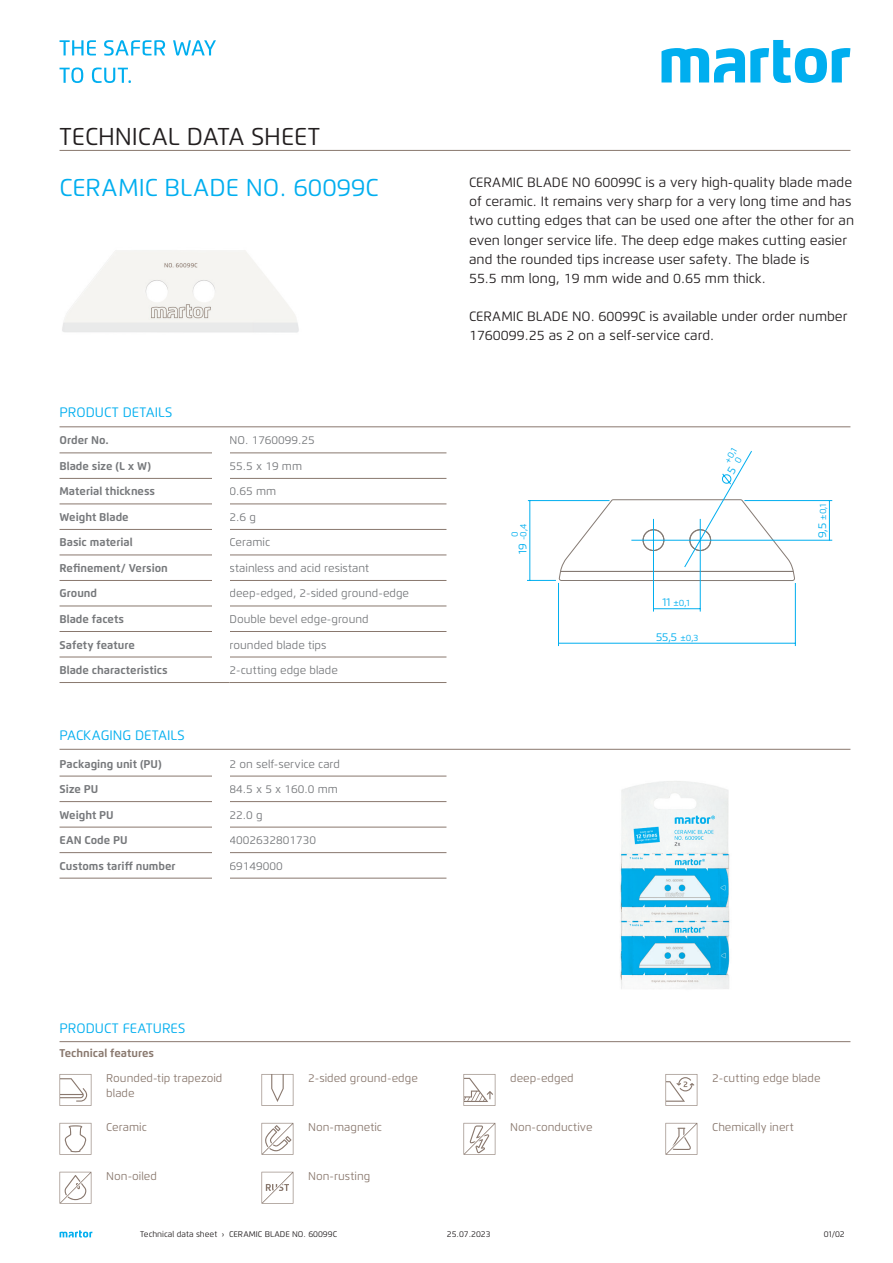
<style>
.page{position:relative;width:893px;height:1263px;background:#fff}
.page>*{position:absolute;margin:0;border:0;box-sizing:border-box;transform-origin:0 0}
.t1{font:24.3px "Flexo";color:#00aeef}
.t2{font:24.3px "Flexo";color:#231f20}
.t3{font:13.65px "Flexo";color:#00aeef}
.t4{font:13.5px/19.2px "Flexo";color:#231f20}
.t5{font:11.25px "Flexo";color:#76787b}
.t6{font:700 11.25px "Flexo";color:#76787b}
.t7{font:11.25px/14.9px "Flexo";color:#89786e}
.t8{font:700 11.25px "Flexo";color:#89786e}
.t9{font:11.25px "Flexo";color:#00aeef}
.t10{font:9px/8.9px "Flexo";color:#00aeef;text-align:center}
.t11{font:8.25px "Flexo";color:#231f20}
.s1{font-size:11.25px}
.s2{font-size:9px}
</style>
<div class="page">
<img style="left:62px;top:250px;width:237px;height:83px">
<svg style="left:558px;top:451px;width:238px;height:195px"></svg>
<svg style="left:527px;top:499px;width:268px;height:82px"></svg>
<hr style="left:529px;top:500px;width:1px;height:81px;background:#00aeef">
<hr style="left:744px;top:500px;width:88px;height:1px;background:#00aeef">
<hr style="left:631px;top:540px;width:201px;height:1px;background:#00aeef">
<hr style="left:829px;top:500px;width:1px;height:40px;background:#00aeef">
<img style="left:620px;top:781px;width:110px;height:208px">
<svg style="left:60px;top:1230px;width:32px;height:7px"></svg>
<hr style="left:60px;top:426px;width:790px;height:1px;background:#89786e">
<hr style="left:60px;top:150px;width:790px;height:1px;background:#89786e">
<svg style="left:661px;top:40px;width:189px;height:43px"></svg>
<svg style="left:60px;top:40px;width:36px;height:15px"></svg>
<svg style="left:104px;top:40px;width:61px;height:16px"></svg>
<svg style="left:173px;top:40px;width:43px;height:16px"></svg>
<svg style="left:60px;top:68px;width:23px;height:15px"></svg>
<svg style="left:92px;top:68px;width:39px;height:15px"></svg>
<hr style="left:230px;top:682px;width:216px;height:1px;background:#89786e">
<hr style="left:60px;top:682px;width:170px;height:1px;background:#89786e">
<hr style="left:230px;top:657px;width:216px;height:1px;background:#89786e">
<hr style="left:60px;top:657px;width:170px;height:1px;background:#89786e">
<hr style="left:230px;top:631px;width:216px;height:1px;background:#89786e">
<hr style="left:60px;top:631px;width:170px;height:1px;background:#89786e">
<hr style="left:230px;top:606px;width:216px;height:1px;background:#89786e">
<hr style="left:60px;top:606px;width:170px;height:1px;background:#89786e">
<hr style="left:230px;top:580px;width:216px;height:1px;background:#89786e">
<hr style="left:60px;top:580px;width:170px;height:1px;background:#89786e">
<hr style="left:230px;top:555px;width:216px;height:1px;background:#89786e">
<hr style="left:60px;top:555px;width:170px;height:1px;background:#89786e">
<hr style="left:230px;top:529px;width:216px;height:1px;background:#89786e">
<hr style="left:60px;top:529px;width:170px;height:1px;background:#89786e">
<hr style="left:230px;top:503px;width:216px;height:1px;background:#89786e">
<hr style="left:60px;top:503px;width:170px;height:1px;background:#89786e">
<hr style="left:230px;top:478px;width:216px;height:1px;background:#89786e">
<hr style="left:60px;top:478px;width:170px;height:1px;background:#89786e">
<hr style="left:230px;top:452px;width:216px;height:1px;background:#89786e">
<hr style="left:60px;top:452px;width:170px;height:1px;background:#89786e">
<div style="left:213px;top:429px;width:17px;height:245px;background:#fff"></div>
<hr style="left:60px;top:749px;width:790px;height:1px;background:#89786e">
<hr style="left:230px;top:878px;width:216px;height:1px;background:#89786e">
<hr style="left:60px;top:878px;width:170px;height:1px;background:#89786e">
<hr style="left:230px;top:852px;width:216px;height:1px;background:#89786e">
<hr style="left:60px;top:852px;width:170px;height:1px;background:#89786e">
<hr style="left:230px;top:827px;width:216px;height:1px;background:#89786e">
<hr style="left:60px;top:827px;width:170px;height:1px;background:#89786e">
<hr style="left:230px;top:801px;width:216px;height:1px;background:#89786e">
<hr style="left:60px;top:801px;width:170px;height:1px;background:#89786e">
<hr style="left:230px;top:776px;width:216px;height:1px;background:#89786e">
<hr style="left:60px;top:776px;width:170px;height:1px;background:#89786e">
<div style="left:213px;top:752px;width:17px;height:169px;background:#fff"></div>
<hr style="left:60px;top:1041px;width:790px;height:1px;background:#89786e">
<svg style="left:60px;top:1074px;width:31px;height:32px"></svg>
<svg style="left:261px;top:1074px;width:32px;height:32px"></svg>
<svg style="left:463px;top:1074px;width:32px;height:32px"></svg>
<svg style="left:665px;top:1074px;width:32px;height:32px"></svg>
<svg style="left:60px;top:1123px;width:31px;height:32px"></svg>
<svg style="left:261px;top:1123px;width:32px;height:32px"></svg>
<svg style="left:463px;top:1123px;width:32px;height:32px"></svg>
<svg style="left:665px;top:1123px;width:32px;height:32px"></svg>
<svg style="left:60px;top:1172px;width:31px;height:32px"></svg>
<svg style="left:261px;top:1172px;width:32px;height:32px"></svg>
<svg style="left:722px;top:466px;width:14px;height:19px"></svg>
<h1 class="t2" style="left:60px;top:121px;width:262px">TECHNICAL DATA SHEET</h1>
<h1 class="t1" style="left:60px;top:172px;width:320px">CERAMIC BLADE NO. 60099C</h1>
<p class="t3" style="left:60px;top:404px;width:114px">PRODUCT DETAILS</p>
<p class="t6" style="left:60px;top:434px;width:51px">Order No.</p>
<p class="t5" style="left:230px;top:434px;width:87px">NO. 1760099.25</p>
<p class="t6" style="left:60px;top:459px;width:93px">Blade size (L x W)</p>
<p class="t5" style="left:230px;top:459px;width:74px">55.5 x 19 mm</p>
<p class="t6" style="left:60px;top:485px;width:97px">Material thickness</p>
<p class="t5" style="left:230px;top:485px;width:48px">0.65 mm</p>
<p class="t6" style="left:60px;top:510px;width:71px">Weight Blade</p>
<p class="t5" style="left:230px;top:510px;width:28px">2.6 g</p>
<p class="t6" style="left:60px;top:536px;width:75px">Basic material</p>
<p class="t5" style="left:230px;top:536px;width:42px">Ceramic</p>
<p class="t6" style="left:60px;top:561px;width:110px">Refinement/ Version</p>
<p class="t5" style="left:230px;top:561px;width:141px">stainless and acid resistant</p>
<p class="t6" style="left:60px;top:587px;width:39px">Ground</p>
<p class="t5" style="left:230px;top:587px;width:181px">deep-edged, 2-sided ground-edge</p>
<p class="t6" style="left:60px;top:612px;width:66px">Blade facets</p>
<p class="t5" style="left:230px;top:612px;width:141px">Double bevel edge-ground</p>
<p class="t6" style="left:60px;top:638px;width:77px">Safety feature</p>
<p class="t5" style="left:230px;top:638px;width:98px">rounded blade tips</p>
<p class="t6" style="left:60px;top:663px;width:110px">Blade characteristics</p>
<p class="t5" style="left:230px;top:663px;width:110px">2-cutting edge blade</p>
<p class="t3" style="left:60px;top:727px;width:127px">PACKAGING DETAILS</p>
<p class="t6" style="left:60px;top:757px;width:104px">Packaging unit (PU)</p>
<p class="t5" style="left:230px;top:757px;width:112px">2 on self-service card</p>
<p class="t6" style="left:60px;top:782px;width:40px">Size PU</p>
<p class="t5" style="left:230px;top:782px;width:110px">84.5 x 5 x 160.0 mm</p>
<p class="t6" style="left:60px;top:808px;width:56px">Weight PU</p>
<p class="t5" style="left:230px;top:808px;width:35px">22.0 g</p>
<p class="t6" style="left:60px;top:833px;width:70px">EAN Code PU</p>
<p class="t5" style="left:230px;top:833px;width:88px">4002632801730</p>
<p class="t6" style="left:60px;top:859px;width:118px">Customs tariff number</p>
<p class="t5" style="left:230px;top:859px;width:55px">69149000</p>
<p class="t4" style="left:469px;top:173px;width:387px">CERAMIC BLADE NO 60099C is a very high-quality blade made of ceramic. It remains very sharp for a very long time and has two cutting edges that can be used one after the other for an even longer service life. The deep edge makes cutting easier and the rounded tips increase user safety. The blade is<br>55.5 mm long, 19 mm wide and 0.65 mm thick.</p>
<p class="t4" style="left:469px;top:307px;width:380px">CERAMIC BLADE NO. 60099C is available under order number<br>1760099.25 as 2 on a self-service card.</p>
<p class="t10" style="left:511px;top:554px;width:32px;line-height:8.4px;text-align:left;text-indent:17px;rotate:-90deg">0<br><span class="s1">19</span> -0,4</p>
<p class="t10" style="left:723px;top:460px;width:18px;rotate:-60deg">+0,1<br>0</p>
<p class="t10" style="left:662px;top:598px;width:29px"><span class="s1">11</span> ±0,1</p>
<p class="t9" style="left:656px;top:630px;width:44px">55,5 <span class="s2">±0,3</span></p>
<p class="t10" style="left:818px;top:538px;width:36px;rotate:-90deg"><span class="s1">9,5</span> ±0,1</p>
<p class="t3" style="left:60px;top:1020px;width:127px">PRODUCT FEATURES</p>
<p class="t8" style="left:60px;top:1046px;width:96px">Technical features</p>
<p class="t7" style="left:106px;top:1071px;width:118px">Rounded-tip trapezoid blade</p>
<p class="t7" style="left:308px;top:1071px;width:111px">2-sided ground-edge</p>
<p class="t7" style="left:510px;top:1071px;width:65px">deep-edged</p>
<p class="t7" style="left:712px;top:1071px;width:110px">2-cutting edge blade</p>
<p class="t7" style="left:106px;top:1120px;width:42px">Ceramic</p>
<p class="t7" style="left:308px;top:1120px;width:75px">Non-magnetic</p>
<p class="t7" style="left:510px;top:1120px;width:84px">Non-conductive</p>
<p class="t7" style="left:712px;top:1120px;width:83px">Chemically inert</p>
<p class="t7" style="left:106px;top:1169px;width:52px">Non-oiled</p>
<p class="t7" style="left:308px;top:1169px;width:64px">Non-rusting</p>
<p class="t11" style="left:140px;top:1229px;width:198px">Technical data sheet › CERAMIC BLADE NO. 60099C</p>
<p class="t11" style="left:447px;top:1229px;width:45px">25.07.2023</p>
<p class="t11" style="left:824px;top:1229px;width:22px">01/02</p>
</div>
